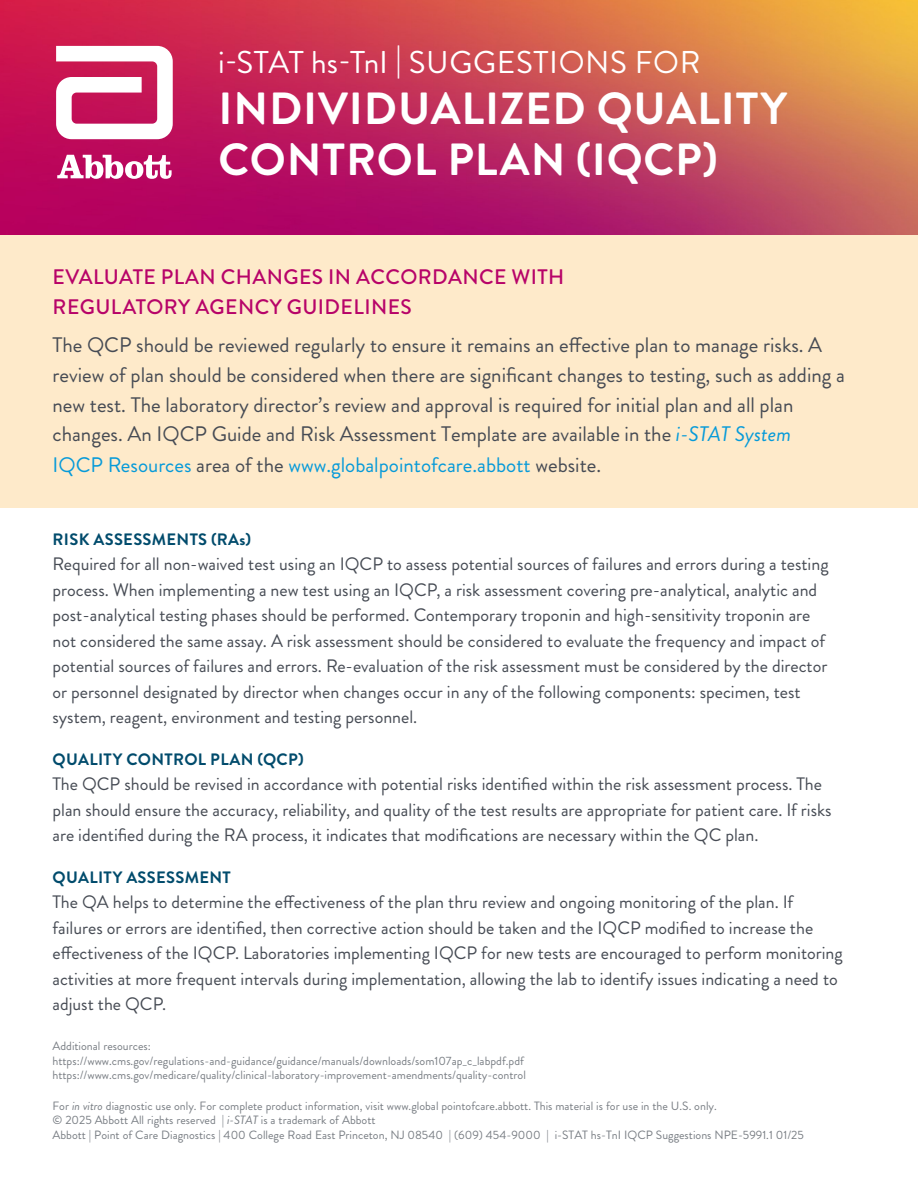
<style>
.page{position:relative;width:918px;height:1188px;background:#fff}
.page>*{position:absolute;margin:0;border:0;box-sizing:border-box;transform-origin:0 0}
.t1{font:700 45px/51px "Brandon Grotesque";letter-spacing:.02em;color:#fff}
.t2{font:31.5px "Brandon Grotesque";letter-spacing:.02em;color:#fff}
.t3{font:21px/30px "Brandon Grotesque";color:#464b54}
.t4{font:500 21px/30px "Brandon Grotesque";letter-spacing:.02em;color:#b70369}
.t5{font:18px/25.5px "Brandon Grotesque";color:#464b54}
.t6{font:700 16.5px "Brandon Grotesque";letter-spacing:.02em;color:#004b6c}
.t7{font:12px/14.4px "Brandon Grotesque";color:#787d83}
.s1{font-style:italic;color:#069ad9}
.s2{color:#069ad9}
.s3{font-style:italic}
</style>
<div class="page">
<div style="left:0;top:235px;width:918px;height:273px;background:#feeaca"></div>
<img style="left:0;top:0;width:918px;height:235px">
<svg style="left:56px;top:46px;width:117px;height:93px"></svg>
<svg style="left:57px;top:155px;width:115px;height:24px"></svg>
<p class="t2" style="left:218px;top:40px;width:484px">i-STAT hs-TnI | SUGGESTIONS FOR</p>
<p class="t1" style="left:218px;top:83px;width:570px">INDIVIDUALIZED QUALITY<br>CONTROL PLAN (IQCP)</p>
<p class="t4" style="left:53px;top:262px;width:513px">EVALUATE PLAN CHANGES IN ACCORDANCE WITH<br>REGULATORY AGENCY GUIDELINES</p>
<p class="t3" style="left:52px;top:330px;width:794px">The QCP should be reviewed regularly to ensure it remains an effective plan to manage risks. A review of plan should be considered when there are significant changes to testing, such as adding a new test. The laboratory director’s review and approval is required for initial plan and all plan changes. An IQCP Guide and Risk Assessment Template are available in the <span class="s1">i-STAT System </span><span class="s2">IQCP Resources</span> area of the <span class="s2">www.globalpointofcare.abbott</span> website.</p>
<p class="t6" style="left:53px;top:528px;width:200px">RISK ASSESSMENTS (RAs)</p>
<p class="t5" style="left:52px;top:552px;width:778px">Required for all non-waived test using an IQCP to assess potential sources of failures and errors during a testing process. When implementing a new test using an IQCP, a risk assessment covering pre-analytical, analytic and post-analytical testing phases should be performed. Contemporary troponin and high-sensitivity troponin are not considered the same assay. A risk assessment should be considered to evaluate the frequency and impact of potential sources of failures and errors. Re-evaluation of the risk assessment must be considered by the director or personnel designated by director when changes occur in any of the following components: specimen, test system, reagent, environment and testing personnel.</p>
<p class="t6" style="left:53px;top:748px;width:253px">QUALITY CONTROL PLAN (QCP)</p>
<p class="t5" style="left:52px;top:772px;width:781px">The QCP should be revised in accordance with potential risks identified within the risk assessment process. The plan should ensure the accuracy, reliability, and quality of the test results are appropriate for patient care. If risks are identified during the RA process, it indicates that modifications are necessary within the QC plan.</p>
<p class="t6" style="left:53px;top:866px;width:180px">QUALITY ASSESSMENT</p>
<p class="t5" style="left:52px;top:890px;width:792px">The QA helps to determine the effectiveness of the plan thru review and ongoing monitoring of the plan. If failures or errors are identified, then corrective action should be taken and the IQCP modified to increase the effectiveness of the IQCP. Laboratories implementing IQCP for new tests are encouraged to perform monitoring activities at more frequent intervals during implementation, allowing the lab to identify issues indicating a need to adjust the QCP.</p>
<p class="t7" style="left:52px;top:1039px;width:475px">Additional resources: https://www.cms.gov/regulations-and-guidance/guidance/manuals/downloads/som107ap_c_labpdf.pdf https://www.cms.gov/medicare/quality/clinical-laboratory-improvement-amendments/quality-control</p>
<p class="t7" style="left:52px;top:1099px;width:666px">For <span class="s3">in vitro</span> diagnostic use only. For complete product information, visit www.global pointofcare.abbott. This material is for use in the U.S. only.</p>
<p class="t7" style="left:52px;top:1113px;width:753px">© 2025 Abbott All rights reserved | <span class="s3">i-STAT</span> is a trademark of Abbott<br>Abbott | Point of Care Diagnostics | 400 College Road East Princeton, NJ 08540 | (609) 454-9000 | i-STAT hs-TnI IQCP Suggestions NPE-5991.1 01/25</p>
</div>
